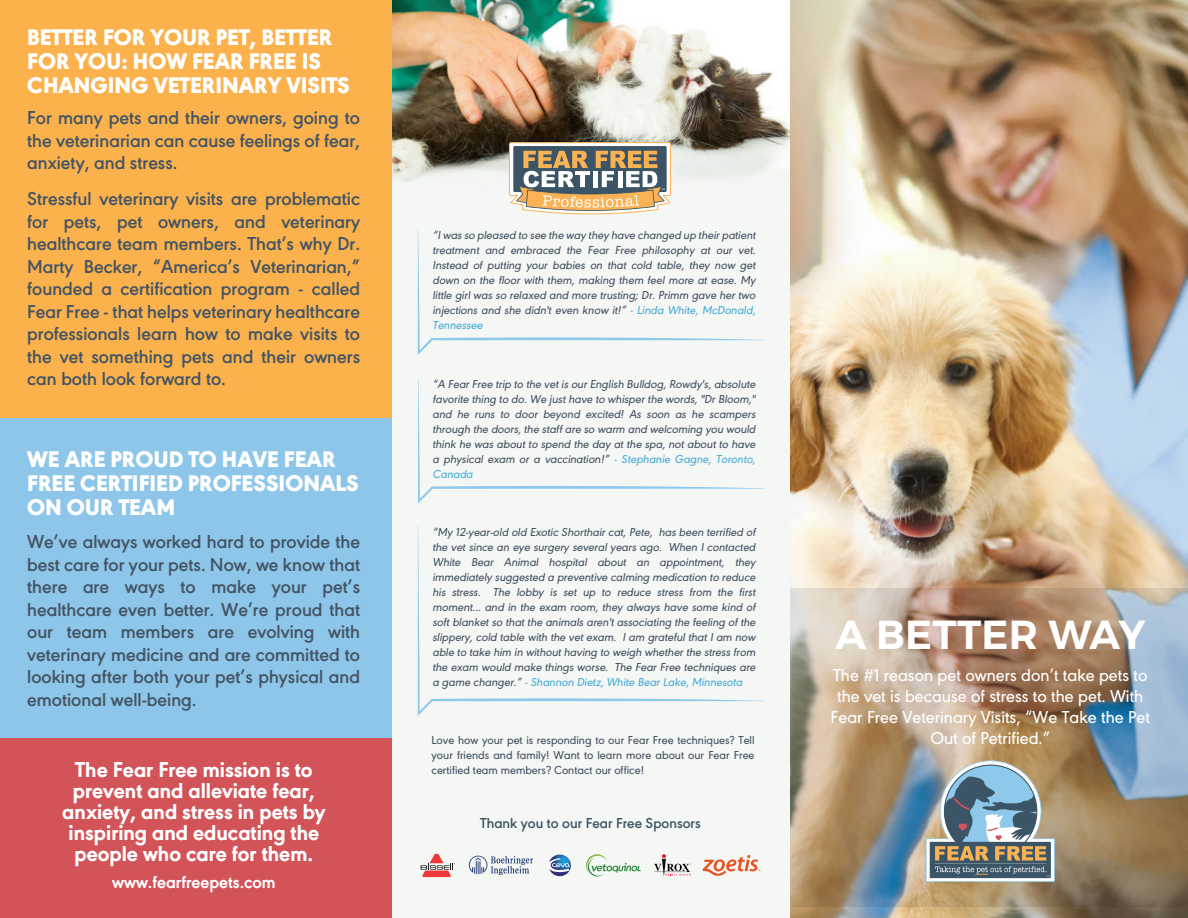
<style>
.page{position:relative;width:1188px;height:918px;background:#fff}
.page>*{position:absolute;margin:0;border:0;box-sizing:border-box;transform-origin:0 0}
.t1{font:600 40.5px "Montserrat";letter-spacing:.005em;color:#fff}
.t2{font:900 23.55px/24px "URW Geometric";color:#fff}
.t3{font:800 22.5px/21px "URW Geometric";color:#fff;text-align:center}
.t4{font:600 19.5px/22.5px "URW Geometric";color:#435464;text-align:justify}
.t5{font:500 18px/21px "URW Geometric";color:#fff;text-align:center}
.t6{font:700 18px "URW Geometric";color:#fff}
.t7{font:600 15px "URW Geometric";color:#3b5566}
.t8{font:italic 500 12px/15px "URW Geometric";color:#435464;text-align:justify}
.t9{font:500 12px/15px "URW Geometric";color:#435464}
.s1{color:#49add8}
</style>
<div class="page">
<img style="left:790px;top:0;width:398px;height:918px">
<img style="left:790px;top:588px;width:398px;height:319px">
<svg style="left:926px;top:760px;width:129px;height:122px"></svg>
<div style="left:392px;top:0;width:398px;height:918px;background:#f5f7f5"></div>
<svg style="left:418px;top:526px;width:347px;height:190px"></svg>
<svg style="left:418px;top:378px;width:347px;height:126px"></svg>
<svg style="left:418px;top:230px;width:347px;height:125px"></svg>
<img style="left:392px;top:0;width:398px;height:182px">
<svg style="left:509px;top:142px;width:162px;height:72px"></svg>
<div style="left:0;top:0;width:392px;height:418px;background:#fbb24c"></div>
<div style="left:0;top:418px;width:392px;height:320px;background:#8ec6e9"></div>
<div style="left:0;top:738px;width:392px;height:180px;background:#d25358"></div>
<svg style="left:421px;top:853px;width:34px;height:24px"></svg>
<svg style="left:469px;top:856px;width:64px;height:19px"></svg>
<svg style="left:703px;top:855px;width:57px;height:21px"></svg>
<svg style="left:549px;top:855px;width:22px;height:21px"></svg>
<svg style="left:654px;top:854px;width:37px;height:22px"></svg>
<svg style="left:586px;top:854px;width:55px;height:22px"></svg>
<h2 class="t2" style="left:27px;top:24px;width:324px">BETTER FOR YOUR PET, BETTER<br>FOR YOU: HOW FEAR FREE IS<br>CHANGING VETERINARY VISITS</h2>
<h3 class="t4" style="left:27px;top:105px;width:334px">For many pets and their owners, going to the veterinarian can cause feelings of fear, anxiety, and stress.</h3>
<p class="t4" style="left:27px;top:186px;width:335px">Stressful veterinary visits are problematic for pets, pet owners, and veterinary healthcare team members. That’s why Dr.<br>Marty Becker, “America’s Veterinarian,” founded a certification program - called Fear Free - that helps veterinary healthcare professionals learn how to make visits to the vet something pets and their owners can both look forward to.</p>
<h2 class="t2" style="left:27px;top:446px;width:333px">WE ARE PROUD TO HAVE FEAR<br>FREE CERTIFIED PROFESSIONALS<br>ON OUR TEAM</h2>
<p class="t4" style="left:27px;top:529px;width:335px">We’ve always worked hard to provide the best care for your pets. Now, we know that there are ways to make your pet’s healthcare even better. We’re proud that our team members are evolving with veterinary medicine and are committed to looking after both your pet’s physical and emotional well-being.</p>
<h3 class="t3" style="left:62px;top:758px;width:265px">The Fear Free mission is to prevent and alleviate fear, anxiety, and stress in pets by inspiring and educating the people who care for them.</h3>
<h3 class="t6" style="left:112px;top:868px;width:165px">www.fearfreepets.com</h3>
<p class="t8" style="left:432px;top:226px;width:325px">“I was so pleased to see the way they have changed up their patient treatment and embraced the Fear Free philosophy at our vet.<br>Instead of putting your babies on that cold table, they now get down on the floor with them, making them feel more at ease. My little girl was so relaxed and more trusting; Dr. Primm gave her two injections and she didn't even know it!” <span class="s1">- Linda White, McDonald, Tennessee</span></p>
<p class="t8" style="left:432px;top:376px;width:325px">“A Fear Free trip to the vet is our English Bulldog, Rowdy's, absolute favorite thing to do. We just have to whisper the words, "Dr Bloom," and he runs to door beyond excited! As soon as he scampers through the doors, the staff are so warm and welcoming you would think he was about to spend the day at the spa, not about to have a physical exam or a vaccination!” <span class="s1">- Stephanie Gagne, Toronto, Canada</span></p>
<p class="t8" style="left:432px;top:524px;width:325px">“My 12-year-old old Exotic Shorthair cat, Pete, has been terrified of the vet since an eye surgery several years ago. When I contacted White Bear Animal hospital about an appointment, they immediately suggested a preventive calming medication to reduce his stress. The lobby is set up to reduce stress from the first moment... and in the exam room, they always have some kind of soft blanket so that the animals aren't associating the feeling of the slippery, cold table with the vet exam. I am grateful that I am now able to take him in without having to weigh whether the stress from the exam would make things worse. The Fear Free techniques are a game changer.” <span class="s1">- Shannon Dietz, White Bear Lake, Minnesota</span></p>
<h1 class="t1" style="left:835px;top:610px;width:312px">A BETTER WAY</h1>
<h3 class="t5" style="left:831px;top:663px;width:321px">The #1 reason pet owners don’t take pets to the vet is because of stress to the pet. With<br>Fear Free Veterinary Visits, “We Take the Pet</h3>
<p class="t9" style="left:432px;top:731px;width:325px">Love how your pet is responding to our Fear Free techniques? Tell</p>
<h3 class="t5" style="left:930px;top:726px;width:121px">Out of Petrified.”</h3>
<p class="t9" style="left:432px;top:746px;width:325px">your friends and family! Want to learn more about our Fear Free certified team members? Contact our office!</p>
<p class="t7" style="left:480px;top:812px;width:222px">Thank you to our Fear Free Sponsors</p>
</div>
